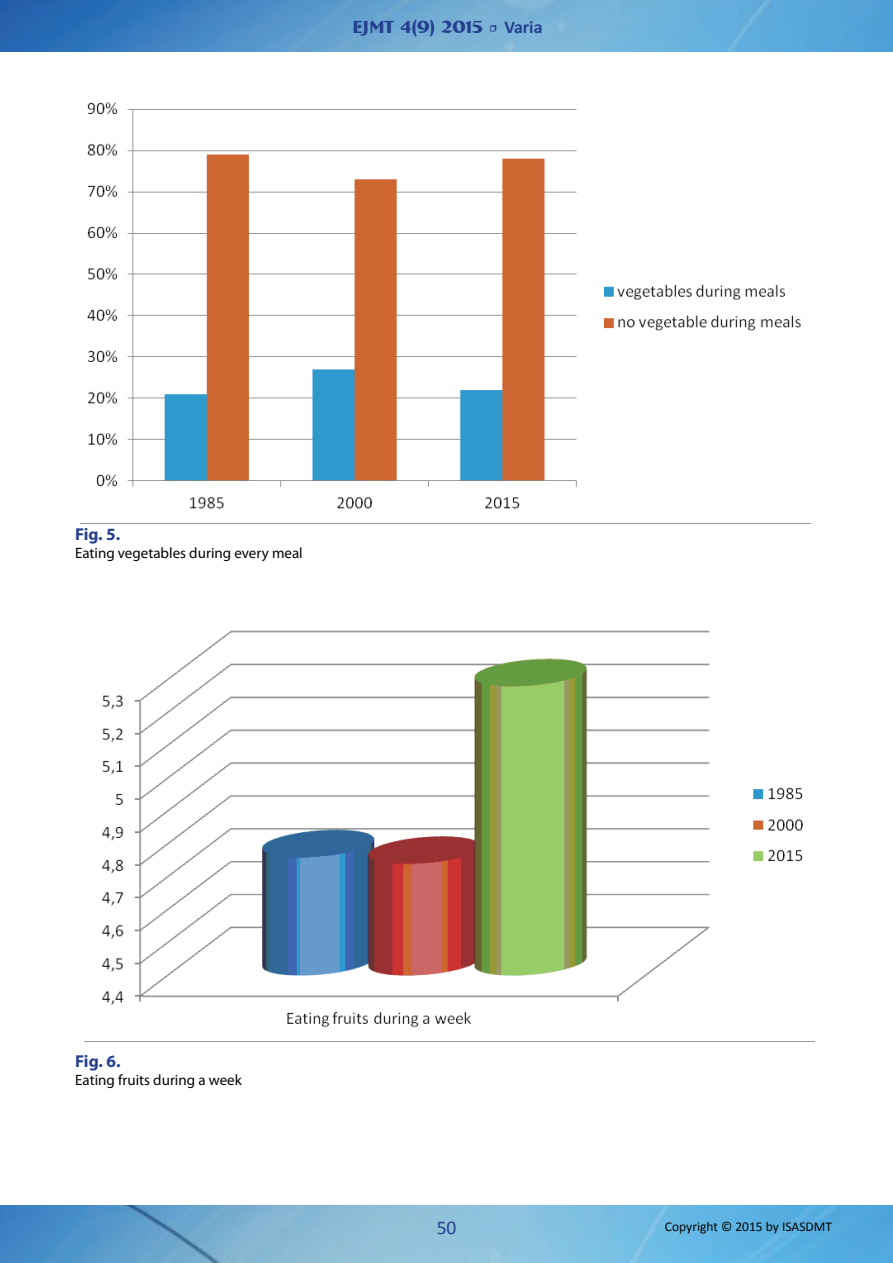
<style>
.page{position:relative;width:893px;height:1263px;background:#fff}
.page>*{position:absolute;margin:0;border:0;box-sizing:border-box;transform-origin:0 0}
.t1{font:19.5px "Calibri";color:#253f8e}
.t2{font:700 18px "Bremen BT";color:#253f8e}
.t3{font:700 17.25px "Myriad Pro";letter-spacing:-.01em;color:#253f8e}
.t4{font:15px "Myriad Pro";color:#040503}
.t5{font:13.5px "Calibri";color:#040503}
.s1{font-family:"Minion Pro";font-weight:400}
.s2{font-family:"Calibri"}
</style>
<div class="page">
<img style="left:0;top:0;width:893px;height:52px">
<img style="left:0;top:1205px;width:893px;height:58px">
<img style="left:80px;top:102px;width:730px;height:422px">
<img style="left:85px;top:630px;width:729px;height:412px">
<p class="t2" style="left:352px;top:15px;width:192px">EJMT 4(9) 2015 <span class="s1">•</span> <span class="s2">Varia</span></p>
<p class="t3" style="left:75px;top:523px;width:47px">Fig. 5.</p>
<p class="t4" style="left:75px;top:544px;width:229px">Eating vegetables during every meal</p>
<p class="t3" style="left:75px;top:1049px;width:47px">Fig. 6.</p>
<p class="t4" style="left:75px;top:1070px;width:168px">Eating fruits during a week</p>
<h1 class="t1" style="left:437px;top:1215px;width:21px">50</h1>
<p class="t5" style="left:665px;top:1218px;width:169px">Copyright © 2015 by ISASDMT</p>
</div>
